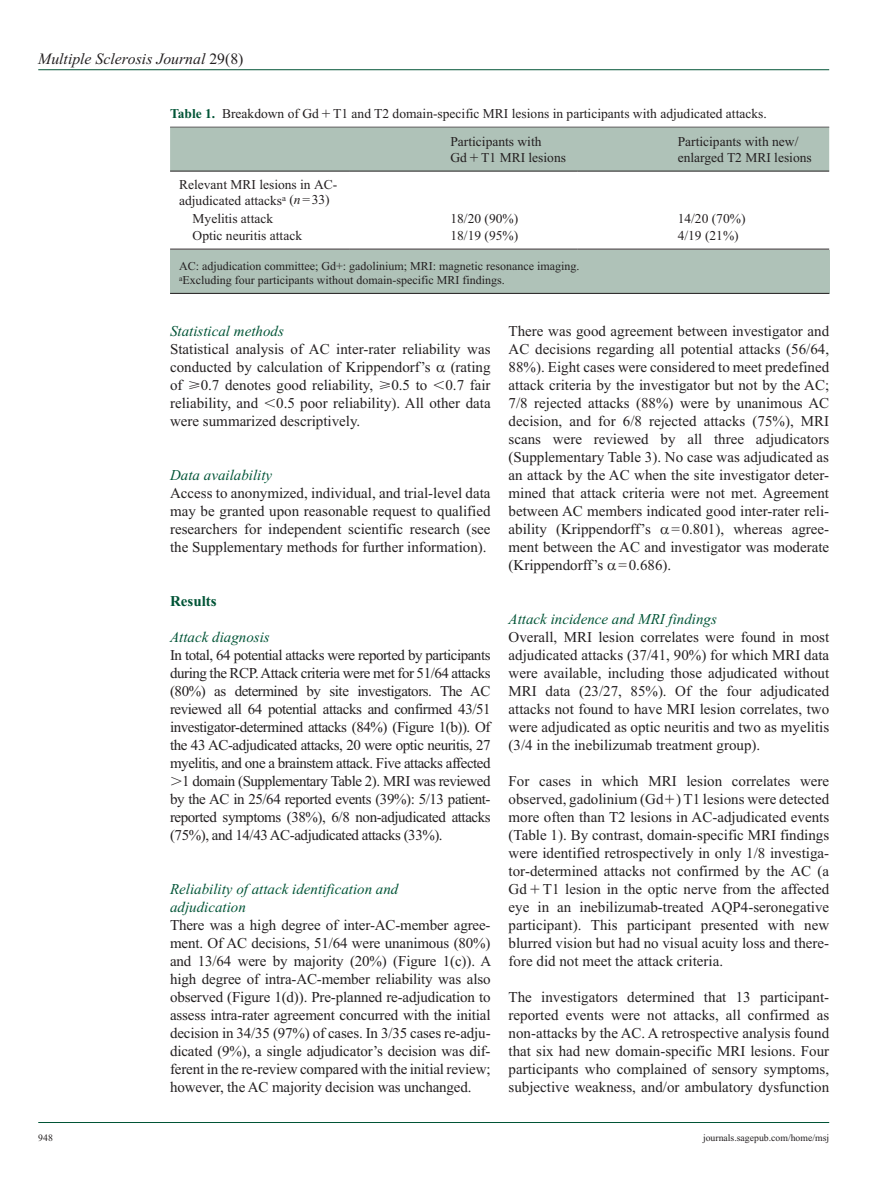
<style>
.page{position:relative;width:893px;height:1191px;background:#fff}
.page>*{position:absolute;margin:0;border:0;box-sizing:border-box;transform-origin:0 0}
.t1{font:italic 15.75px "Times New Roman";color:#231f20}
.t2{font:15px/18px "Times New Roman";letter-spacing:-.01em;color:#231f20;text-align:justify}
.t3{font:15px "Times New Roman";letter-spacing:-.03em;color:#231f20}
.t4{font:italic 15px/18px "Times New Roman";color:#015436}
.t5{font:700 15px "Times New Roman";color:#015436}
.t6{font:13.5px/15.8px "Times New Roman";color:#231f20}
.t7{font:12px/14.2px "Times New Roman";color:#231f20}
.t8{font:9.75px "Times New Roman";color:#231f20}
.s1{font-style:normal}
.s2{font-weight:700;color:#015436}
.s3{font-style:italic}
</style>
<div class="page">
<hr style="left:38px;top:69px;width:791px;height:1px;background:#015436">
<hr style="left:38px;top:1122px;width:791px;height:1px;background:#015436">
<div style="left:170px;top:249px;width:659px;height:44px;background:#afc2b8"></div>
<hr style="left:170px;top:127px;width:659px;height:1px;background:#231f20">
<hr style="left:170px;top:293px;width:659px;height:1px;background:#231f20">
<hr style="left:170px;top:171px;width:180px;height:1px;background:#231f20">
<hr style="left:350px;top:171px;width:227px;height:1px;background:#231f20">
<hr style="left:577px;top:171px;width:252px;height:1px;background:#231f20">
<hr style="left:170px;top:249px;width:180px;height:1px;background:#231f20">
<hr style="left:350px;top:249px;width:227px;height:1px;background:#231f20">
<hr style="left:577px;top:249px;width:252px;height:1px;background:#231f20">
<div style="left:170px;top:128px;width:659px;height:43px;background:#afc2b8"></div>
<p class="t1" style="left:38px;top:50px;width:207px">Multiple Sclerosis Journal <span class="s1">29(8)</span></p>
<p class="t6" style="left:450px;top:99px;width:318px;line-height:28.5px;text-indent:-280px"><span class="s2">Table 1.</span> Breakdown of Gd T1 and T2 domain-specific MRI lesions in participants with adjudicated attacks.<br>Participants with</p>
<p class="t6" style="left:450px;top:150px;width:117px">Gd T1 MRI lesions</p>
<p class="t6" style="left:678px;top:134px;width:136px">Participants with new/ enlarged T2 MRI lesions</p>
<p class="t6" style="left:179px;top:176px;width:160px">Relevant MRI lesions in AC&shy;adjudicated attacks<sup>a</sup> (<span class="s3">n</span>=33)</p>
<p class="t6" style="left:193px;top:211px;width:82px">Myelitis attack</p>
<p class="t6" style="left:450px;top:211px;width:69px">18/20 (90%)</p>
<p class="t6" style="left:678px;top:211px;width:69px">14/20 (70%)</p>
<p class="t6" style="left:193px;top:228px;width:111px">Optic neuritis attack</p>
<p class="t6" style="left:450px;top:228px;width:69px">18/19 (95%)</p>
<p class="t6" style="left:678px;top:228px;width:63px">4/19 (21%)</p>
<p class="t7" style="left:179px;top:258px;width:402px">AC: adjudication committee; Gd+: gadolinium; MRI: magnetic resonance imaging. <sup>a</sup>Excluding four participants without domain-specific MRI findings.</p>
<p class="t4" style="left:170px;top:322px;width:115px">Statistical methods</p>
<p class="t2" style="left:170px;top:340px;width:322px">Statistical analysis of AC inter-rater reliability was conducted by calculation of Krippendorf’s</p>
<p class="t2" style="left:170px;top:358px;width:322px;text-indent:281px">(rating of ⩾0.7 denotes good reliability, ⩾0.5 to 0.7 fair reliability, and 0.5 poor reliability). All other data were summarized descriptively.</p>
<p class="t4" style="left:170px;top:466px;width:104px">Data availability</p>
<p class="t2" style="left:170px;top:484px;width:322px">Access to anonymized, individual, and trial-level data may be granted upon reasonable request to qualified researchers for independent scientific research (see the Supplementary methods for further information).</p>
<p class="t5" style="left:170px;top:593px;width:48px">Results</p>
<p class="t4" style="left:170px;top:628px;width:101px">Attack diagnosis</p>
<p class="t3" style="left:170px;top:647px;width:322px">In total, 64 potential attacks were reported by participants</p>
<p class="t3" style="left:170px;top:665px;width:322px">during the RCP. Attack criteria were met for 51/64 attacks</p>
<p class="t3" style="left:170px;top:683px;width:322px">(80%) as determined by site investigators. The AC</p>
<p class="t3" style="left:170px;top:701px;width:322px">reviewed all 64 potential attacks and confirmed 43/51</p>
<p class="t3" style="left:170px;top:719px;width:322px">investigator-determined attacks (84%) (Figure 1(b)). Of</p>
<p class="t3" style="left:170px;top:737px;width:322px">the 43 AC-adjudicated attacks, 20 were optic neuritis, 27</p>
<p class="t3" style="left:170px;top:755px;width:322px">myelitis, and one a brainstem attack. Five attacks affected</p>
<p class="t3" style="left:182px;top:773px;width:310px">1 domain (Supplementary Table 2). MRI was reviewed</p>
<p class="t3" style="left:170px;top:791px;width:322px">by the AC in 25/64 reported events (39%): 5/13 patient-</p>
<p class="t3" style="left:170px;top:809px;width:322px">reported symptoms (38%), 6/8 non-adjudicated attacks</p>
<p class="t3" style="left:170px;top:827px;width:274px">(75%), and 14/43 AC-adjudicated attacks (33%).</p>
<p class="t4" style="left:170px;top:880px;width:230px">Reliability of attack identification and adjudication</p>
<p class="t2" style="left:170px;top:916px;width:323px">There was a high degree of inter-AC-member agree&shy;ment. Of AC decisions, 51/64 were unanimous (80%) and 13/64 were by majority (20%) (Figure 1(c)). A high degree of intra-AC-member reliability was also observed (Figure 1(d)). Pre-planned re-adjudication to assess intra-rater agreement concurred with the initial decision in 34/35 (97%) of cases. In 3/35 cases re-adju&shy;dicated (9%), a single adjudicator’s decision was dif&shy;ferent in the re-review compared with the initial review; however, the AC majority decision was unchanged.</p>
<p class="t2" style="left:509px;top:322px;width:322px">There was good agreement between investigator and AC decisions regarding all potential attacks (56/64, 88%). Eight cases were considered to meet predefined attack criteria by the investigator but not by the AC; 7/8 rejected attacks (88%) were by unanimous AC decision, and for 6/8 rejected attacks (75%), MRI scans were reviewed by all three adjudicators (Supplementary Table 3). No case was adjudicated as an attack by the AC when the site investigator deter&shy;mined that attack criteria were not met. Agreement between AC members indicated good inter-rater reli&shy;ability (Krippendorff’s</p>
<p class="t2" style="left:509px;top:520px;width:322px;text-indent:163px">=0.801), whereas agree&shy;ment between the AC and investigator was moderate (Krippendorff’s =0.686).</p>
<p class="t4" style="left:509px;top:610px;width:210px">Attack incidence and MRI findings</p>
<p class="t2" style="left:509px;top:628px;width:322px">Overall, MRI lesion correlates were found in most adjudicated attacks (37/41, 90%) for which MRI data were available, including those adjudicated without MRI data (23/27, 85%). Of the four adjudicated attacks not found to have MRI lesion correlates, two were adjudicated as optic neuritis and two as myelitis (3/4 in the inebilizumab treatment group).</p>
<p class="t2" style="left:509px;top:772px;width:322px">For cases in which MRI lesion correlates were observed, gadolinium (Gd ) T1 lesions were detected more often than T2 lesions in AC-adjudicated events (Table 1). By contrast, domain-specific MRI findings were identified retrospectively in only 1/8 investiga&shy;tor-determined attacks not confirmed by the AC (a Gd T1 lesion in the optic nerve from the affected eye in an inebilizumab-treated AQP4-seronegative participant). This participant presented with new blurred vision but had no visual acuity loss and there&shy;fore did not meet the attack criteria.</p>
<p class="t2" style="left:509px;top:988px;width:322px">The investigators determined that 13 participant&shy;reported events were not attacks, all confirmed as non-attacks by the AC. A retrospective analysis found that six had new domain-specific MRI lesions. Four participants who complained of sensory symptoms, subjective weakness, and/or ambulatory dysfunction</p>
<p class="t8" style="left:38px;top:1132px;width:16px">948</p>
<p class="t8" style="left:703px;top:1132px;width:128px">journals.sagepub.com/home/msj</p>
</div>
